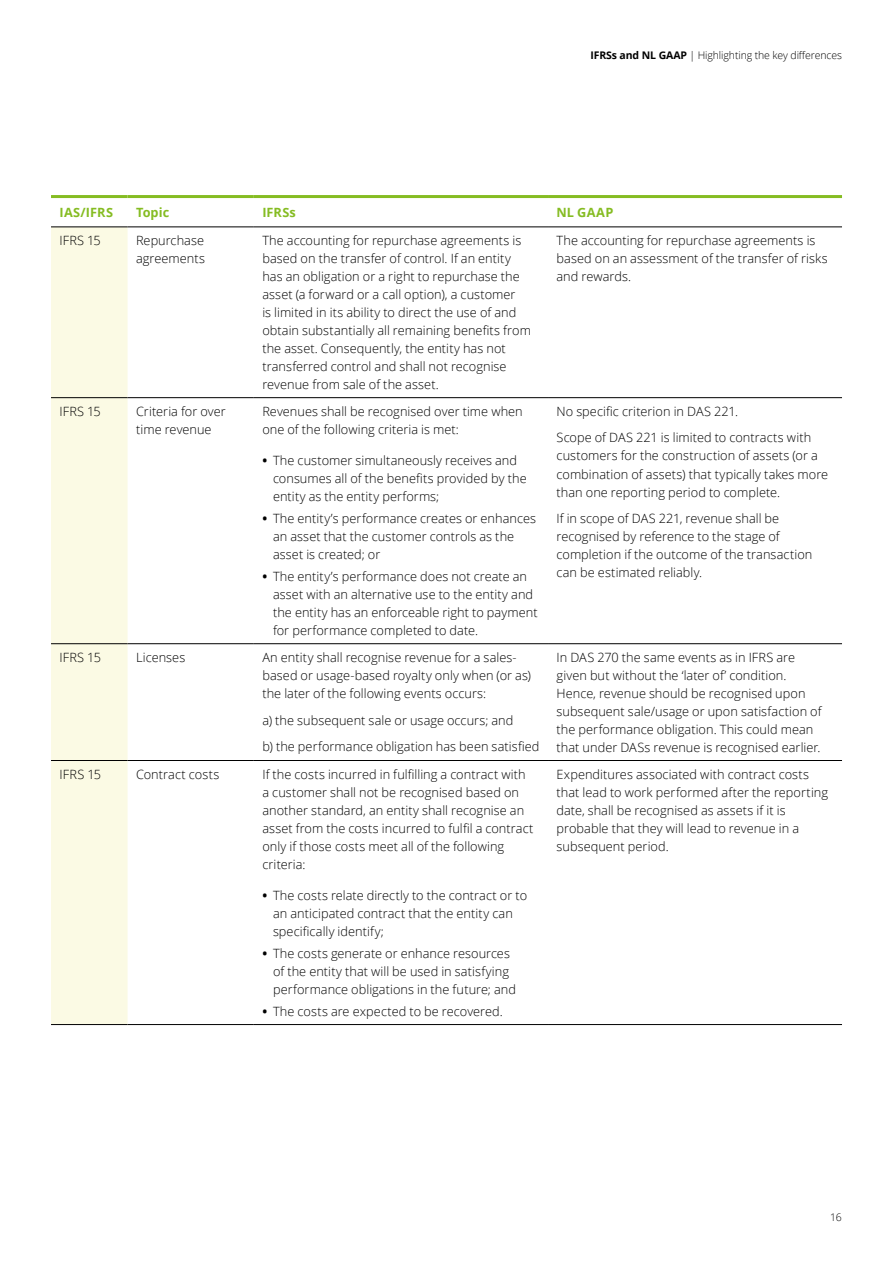
<style>
.page{position:relative;width:893px;height:1263px;background:#fff}
.page>*{position:absolute;margin:0;border:0;box-sizing:border-box;transform-origin:0 0}
.t1{font:300 12.75px/18px "Open Sans";letter-spacing:.005em;color:#000}
.t2{font:700 12.75px "Open Sans";letter-spacing:.005em;color:#85bc22}
.t3{font:300 10.5px "Open Sans";letter-spacing:-.01em;color:#000}
.s1{font-weight:700}
</style>
<div class="page">
<svg style="left:128px;top:198px;width:714px;height:1px"></svg>
<div style="left:51px;top:227px;width:77px;height:797px;background:#fbfae4"></div>
<hr style="left:51px;top:397px;width:77px;height:1px;background:#000">
<hr style="left:128px;top:397px;width:126px;height:1px;background:#000">
<hr style="left:254px;top:397px;width:294px;height:1px;background:#000">
<hr style="left:548px;top:397px;width:294px;height:1px;background:#000">
<hr style="left:51px;top:643px;width:77px;height:1px;background:#000">
<hr style="left:128px;top:643px;width:126px;height:1px;background:#000">
<hr style="left:254px;top:643px;width:294px;height:1px;background:#000">
<hr style="left:548px;top:643px;width:294px;height:1px;background:#000">
<hr style="left:51px;top:760px;width:77px;height:1px;background:#000">
<hr style="left:128px;top:760px;width:126px;height:1px;background:#000">
<hr style="left:254px;top:760px;width:294px;height:1px;background:#000">
<hr style="left:548px;top:760px;width:294px;height:1px;background:#000">
<hr style="left:51px;top:1024px;width:77px;height:1px;background:#000">
<hr style="left:128px;top:1024px;width:126px;height:1px;background:#000">
<hr style="left:254px;top:1024px;width:294px;height:1px;background:#000">
<hr style="left:548px;top:1024px;width:294px;height:1px;background:#000">
<hr style="left:51px;top:226px;width:77px;height:1px;background:#000">
<hr style="left:128px;top:226px;width:126px;height:1px;background:#000">
<hr style="left:254px;top:226px;width:294px;height:1px;background:#000">
<hr style="left:548px;top:226px;width:294px;height:1px;background:#000">
<hr style="left:51px;top:195px;width:77px;height:3px;background:#85bc22">
<hr style="left:128px;top:195px;width:126px;height:3px;background:#85bc22">
<hr style="left:254px;top:195px;width:294px;height:3px;background:#85bc22">
<hr style="left:548px;top:195px;width:294px;height:3px;background:#85bc22">
<p class="t3" style="left:590px;top:48px;width:253px"><span class="s1">IFRSs and NL GAAP</span> | Highlighting the key differences</p>
<p class="t2" style="left:60px;top:203px;width:55px">IAS/IFRS</p>
<p class="t2" style="left:136px;top:203px;width:35px">Topic</p>
<p class="t2" style="left:262px;top:203px;width:35px">IFRSs</p>
<p class="t2" style="left:556px;top:203px;width:58px">NL GAAP</p>
<p class="t1" style="left:60px;top:231px;width:43px">IFRS 15</p>
<p class="t1" style="left:136px;top:231px;width:70px">Repurchase agreements</p>
<p class="t1" style="left:262px;top:231px;width:270px">The accounting for repurchase agreements is based on the transfer of control. If an entity has an obligation or a right to repurchase the asset (a forward or a call option), a customer<br>is limited in its ability to direct the use of and obtain substantially all remaining benefits from the asset. Consequently, the entity has not transferred control and shall not recognise revenue from sale of the asset.</p>
<p class="t1" style="left:556px;top:231px;width:273px">The accounting for repurchase agreements is based on an assessment of the transfer of risks and rewards.</p>
<p class="t1" style="left:60px;top:402px;width:43px">IFRS 15</p>
<p class="t1" style="left:136px;top:402px;width:91px">Criteria for over time revenue</p>
<p class="t1" style="left:262px;top:402px;width:262px">Revenues shall be recognised over time when one of the following criteria is met:</p>
<p class="t1" style="left:273px;top:451px;width:255px;text-indent:-11px"><span class="s1">•</span> The customer simultaneously receives and consumes all of the benefits provided by the entity as the entity performs;</p>
<p class="t1" style="left:273px;top:509px;width:265px;text-indent:-11px"><span class="s1">•</span> The entity’s performance creates or enhances an asset that the customer controls as the asset is created; or</p>
<p class="t1" style="left:273px;top:567px;width:266px;text-indent:-11px"><span class="s1">•</span> The entity’s performance does not create an asset with an alternative use to the entity and the entity has an enforceable right to payment for performance completed to date.</p>
<p class="t1" style="left:557px;top:398px;width:256px;line-height:26.5px">No specific criterion in DAS 221.<br>Scope of DAS 221 is limited to contracts with</p>
<p class="t1" style="left:557px;top:446px;width:273px">customers for the construction of assets (or a combination of assets) that typically takes more than one reporting period to complete.</p>
<p class="t1" style="left:557px;top:509px;width:257px">If in scope of DAS 221, revenue shall be recognised by reference to the stage of completion if the outcome of the transaction can be estimated reliably.</p>
<p class="t1" style="left:60px;top:648px;width:43px">IFRS 15</p>
<p class="t1" style="left:136px;top:648px;width:51px">Licenses</p>
<p class="t1" style="left:262px;top:648px;width:270px">An entity shall recognise revenue for a sales&shy;based or usage-based royalty only when (or as) the later of the following events occurs:</p>
<p class="t1" style="left:262px;top:706px;width:279px;line-height:26.5px">a) the subsequent sale or usage occurs; and<br>b) the performance obligation has been satisfied</p>
<p class="t1" style="left:60px;top:765px;width:43px">IFRS 15</p>
<p class="t1" style="left:136px;top:765px;width:85px">Contract costs</p>
<p class="t1" style="left:262px;top:765px;width:273px">If the costs incurred in fulfilling a contract with a customer shall not be recognised based on another standard, an entity shall recognise an asset from the costs incurred to fulfil a contract only if those costs meet all of the following criteria:</p>
<p class="t1" style="left:273px;top:886px;width:256px;text-indent:-11px"><span class="s1">•</span> The costs relate directly to the contract or to an anticipated contract that the entity can specifically identify;</p>
<p class="t1" style="left:273px;top:944px;width:244px;text-indent:-11px"><span class="s1">•</span> The costs generate or enhance resources of the entity that will be used in satisfying performance obligations in the future; and</p>
<p class="t1" style="left:262px;top:1002px;width:242px"><span class="s1">•</span> The costs are expected to be recovered.</p>
<p class="t1" style="left:557px;top:648px;width:266px">In DAS 270 the same events as in IFRS are given but without the ‘later of’ condition.<br>Hence, revenue should be recognised upon subsequent sale/usage or upon satisfaction of the performance obligation. This could mean that under DASs revenue is recognised earlier.</p>
<p class="t1" style="left:557px;top:765px;width:273px">Expenditures associated with contract costs that lead to work performed after the reporting date, shall be recognised as assets if it is probable that they will lead to revenue in a subsequent period.</p>
<p class="t3" style="left:830px;top:1210px;width:13px">16</p>
</div>
